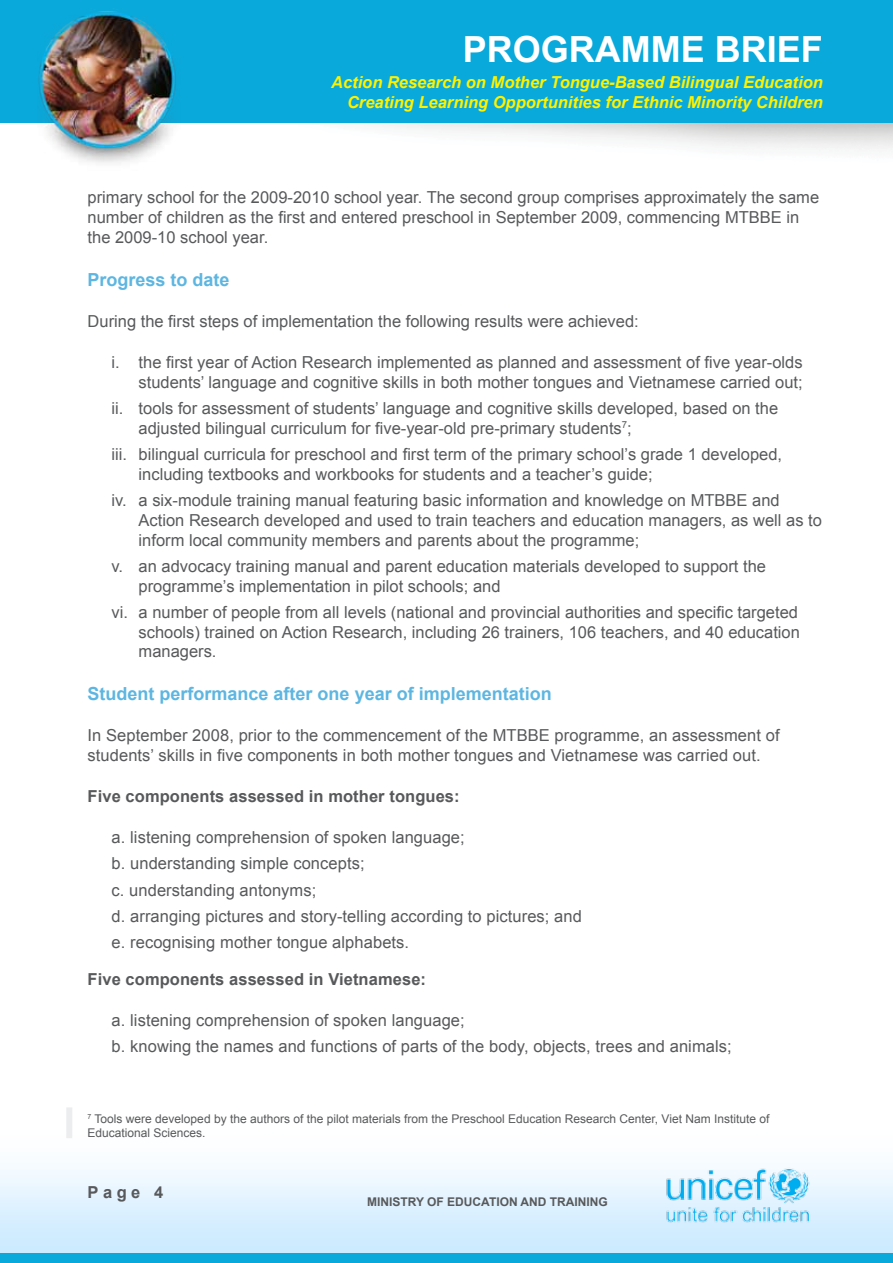
<style>
.page{position:relative;width:893px;height:1263px;background:#fff}
.page>*{position:absolute;margin:0;border:0;box-sizing:border-box;transform-origin:0 0}
.t1{font:700 36px "Arial";color:#fff}
.t2{font:700 18px "Arial";color:#5db6e1}
.t3{font:16.5px/19.8px "Arial";color:#58595b}
.t4{font:italic 700 16.5px/19.8px "Arial";color:#fff200;text-align:right}
.t5{font:700 16.5px "Arial";letter-spacing:.005em;color:#58595b}
.t6{font:12px/14.4px "Arial";color:#58595b}
.t7{font:700 12px "Arial";color:#58595b}
</style>
<div class="page">
<div style="left:0;top:0;width:893px;height:123px;background:#09a9db"></div>
<img style="left:0;top:1169px;width:893px;height:94px">
<div style="left:0;top:1254px;width:892px;height:9px;background:#09a9db"></div>
<img style="left:38px;top:11px;width:141px;height:152px">
<img style="left:660px;top:1167px;width:160px;height:71px">
<div style="left:66px;top:1107px;width:6px;height:31px;background:#ecedef"></div>
<h1 class="t1" style="left:463px;top:25px;width:361px">PROGRAMME BRIEF</h1>
<p class="t4" style="left:331px;top:73px;width:493px">Action Research on Mother Tongue-Based Bilingual Education<br>Creating Learning Opportunities for Ethnic Minority Children</p>
<p class="t3" style="left:88px;top:188px;width:733px">primary school for the 2009-2010 school year. The second group comprises approximately the same number of children as the first and entered preschool in September 2009, commencing MTBBE in the 2009-10 school year.</p>
<p class="t2" style="left:88px;top:268px;width:144px">Progress to date</p>
<p class="t3" style="left:88px;top:311px;width:553px">During the first steps of implementation the following results were achieved:</p>
<p class="t3" style="left:112px;top:352px;width:693px;text-align:right">i. the first year of Action Research implemented as planned and assessment of five year-olds students’ language and cognitive skills in both mother tongues and Vietnamese carried out;</p>
<p class="t3" style="left:139px;top:398px;width:641px;text-indent:-27px">ii. tools for assessment of students’ language and cognitive skills developed, based on the adjusted bilingual curriculum for five-year-old pre-primary students<sup>7</sup>;</p>
<p class="t3" style="left:139px;top:444px;width:645px;text-indent:-27px">iii. bilingual curricula for preschool and first term of the primary school’s grade 1 developed, including textbooks and workbooks for students and a teacher’s guide;</p>
<p class="t3" style="left:139px;top:490px;width:685px;text-indent:-27px">iv. a six-module training manual featuring basic information and knowledge on MTBBE and<br>Action Research developed and used to train teachers and education managers, as well as to inform local community members and parents about the programme;</p>
<p class="t3" style="left:139px;top:556px;width:629px;text-indent:-27px">v. an advocacy training manual and parent education materials developed to support the programme’s implementation in pilot schools; and</p>
<p class="t3" style="left:139px;top:602px;width:663px;text-align:justify;text-indent:-27px">vi. a number of people from all levels (national and provincial authorities and specific targeted schools) trained on Action Research, including 26 trainers, 106 teachers, and 40 education managers.</p>
<p class="t2" style="left:88px;top:682px;width:466px">Student performance after one year of implementation</p>
<p class="t3" style="left:88px;top:726px;width:693px">In September 2008, prior to the commencement of the MTBBE programme, an assessment of students’ skills in five components in both mother tongues and Vietnamese was carried out.</p>
<p class="t5" style="left:88px;top:785px;width:374px">Five components assessed in mother tongues:</p>
<p class="t3" style="left:112px;top:824px;width:472px;line-height:26.2px">a. listening comprehension of spoken language;<br>b. understanding simple concepts;<br>c. understanding antonyms;<br>d. arranging pictures and story-telling according to pictures; and e. recognising mother tongue alphabets.</p>
<p class="t5" style="left:88px;top:968px;width:340px">Five components assessed in Vietnamese:</p>
<p class="t3" style="left:112px;top:1007px;width:622px;line-height:26.2px">a. listening comprehension of spoken language;<br>b. knowing the names and functions of parts of the body, objects, trees and animals;</p>
<p class="t6" style="left:88px;top:1112px;width:683px"><sup>7</sup> Tools were developed by the authors of the pilot materials from the Preschool Education Research Center, Viet Nam Institute of<br>Educational Sciences.</p>
<p class="t5" style="left:88px;top:1181px;width:77px">Page 4</p>
<p class="t7" style="left:367px;top:1193px;width:242px">MINISTRY OF EDUCATION AND TRAINING</p>
</div>
